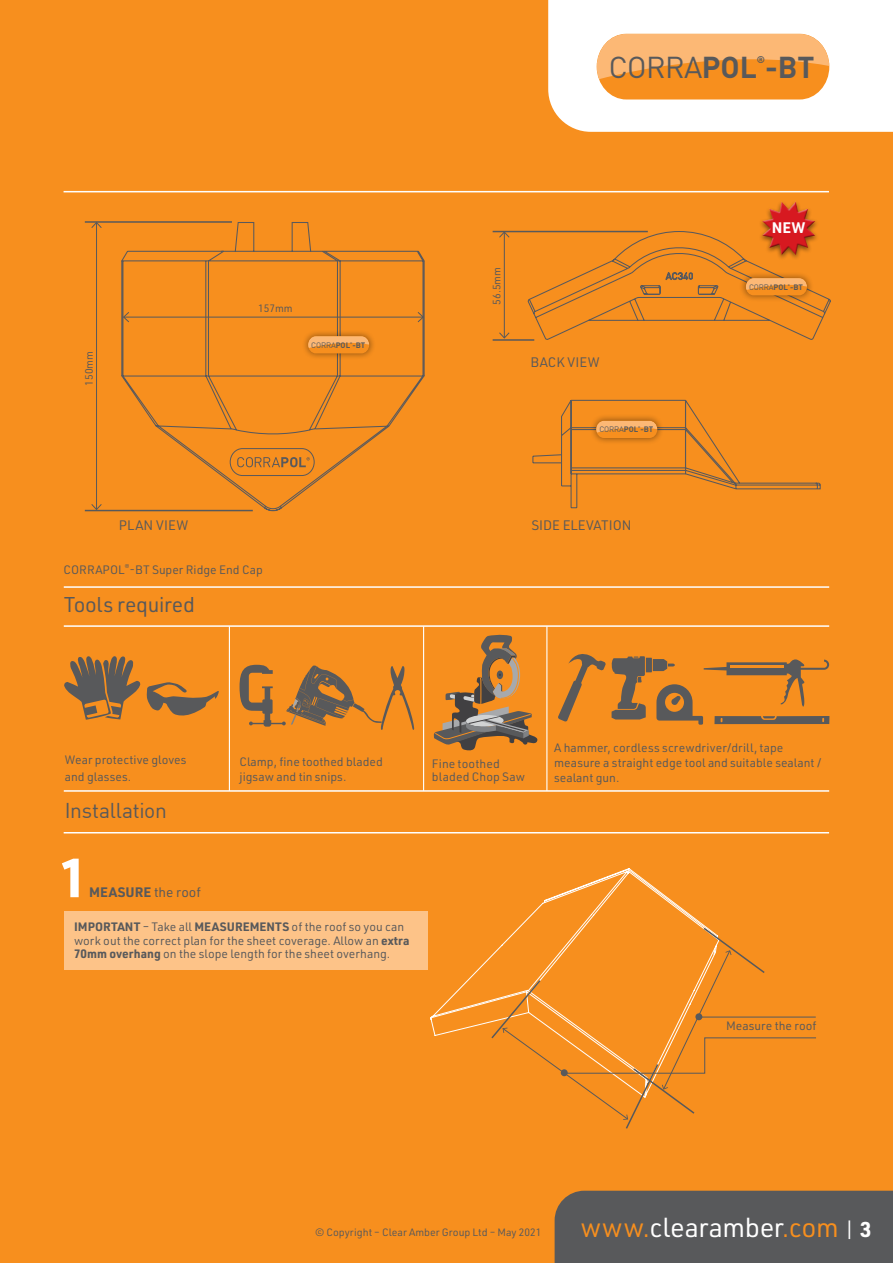
<style>
.page{position:relative;width:893px;height:1263px;background:#fff}
.page>*{position:absolute;margin:0;border:0;box-sizing:border-box;transform-origin:0 0}
.t1{font:700 54px "URWDIN";color:#fff}
.t2{font:700 29.85px "DIN";color:#58595b}
.t3{font:27px "URWDIN";letter-spacing:-.005em;color:#fff}
.t4{font:21px "URWDIN";letter-spacing:-.01em;color:#58595b}
.t5{font:21px "DIN";letter-spacing:-.015em;color:#58595b}
.t6{font:700 15px "URWDIN";color:#fff}
.t7{font:13.5px "URWDIN";letter-spacing:.02em;color:#58595b}
.t8{font:700 13.5px "URWDIN";letter-spacing:.005em;color:#58595b}
.t9{font:13.5px "URWDIN";color:#58595b}
.t10{font:12px/15px "URWDIN";color:#58595b}
.t11{font:10.5px "URWDIN";color:#58595b}
.t12{font:700 9.75px "DIN";color:#58595b}
.t13{font:700 7.8px "DIN";color:#58595b}
.t14{font:700 2.55px "DIN";color:#58595b}
.s1{font-weight:400}
.s2{font-weight:700}
.s3{color:#f78f1e}
.s4{font-size:21px}
.s5{font-weight:700;font-size:21px}
</style>
<div class="page">
<img style="left:0;top:0;width:893px;height:1263px">
<div style="left:301px;top:329px;width:75px;height:32px;background:#000;opacity:.5"></div>
<div style="left:308px;top:336px;width:61px;height:17px;background:#f78f1e;border-radius:8px"></div>
<svg style="left:308px;top:336px;width:61px;height:12px"></svg>
<svg style="left:527px;top:201px;width:304px;height:140px;background:#ec8722"></svg>
<svg style="left:532px;top:399px;width:289px;height:110px;background:#ed8c22"></svg>
<h2 class="t2" style="left:609px;top:47px;width:207px"><span class="s1">CORRA</span>POL -BT</h2>
<p class="t12" style="left:757px;top:53px;width:10px">®</p>
<p class="t11" style="left:82px;top:386px;width:36px;rotate:-90deg">150mm</p>
<p class="t11" style="left:258px;top:302px;width:36px">157mm</p>
<p class="t13" style="left:311px;top:340px;width:56px"><span class="s1">CORRA</span>POL -BT</p>
<p class="t14" style="left:350px;top:341px;width:4px">®</p>
<p class="t7" style="left:119px;top:516px;width:71px">PLAN VIEW</p>
<p class="t10" style="left:64px;top:562px;width:201px">CORRAPOL<sup>®</sup>-BT Super Ridge End Cap</p>
<h3 class="t4" style="left:64px;top:591px;width:133px">Tools required</h3>
<p class="t11" style="left:490px;top:305px;width:39px;rotate:-90deg">56.5mm</p>
<p class="t7" style="left:531px;top:353px;width:71px">BACK VIEW</p>
<p class="t13" style="left:599px;top:424px;width:56px"><span class="s1">CORRA</span>POL -BT</p>
<p class="t14" style="left:638px;top:426px;width:4px">®</p>
<p class="t9" style="left:531px;top:516px;width:102px">SIDE ELEVATION</p>
<p class="t6" style="left:772px;top:217px;width:35px">NEW</p>
<p class="t13" style="left:749px;top:282px;width:56px"><span class="s1">CORRA</span>POL -BT</p>
<p class="t14" style="left:788px;top:283px;width:4px">®</p>
<p class="t10" style="left:65px;top:751px;width:123px;line-height:16.5px">Wear protective gloves and glasses.</p>
<p class="t10" style="left:240px;top:754px;width:145px">Clamp, fine toothed bladed jigsaw and tin snips.</p>
<h3 class="t5" style="left:65px;top:797px;width:104px">Installation</h3>
<h1 class="t1" style="left:59px;top:841px;width:31px">1</h1>
<p class="t8" style="left:89px;top:883px;width:113px">MEASURE <span class="s1">the roof</span></p>
<p class="t10" style="left:74px;top:920px;width:337px;line-height:13.5px"><span class="s2">IMPORTANT</span> – Take all <span class="s2">MEASUREMENTS</span> of the roof so you can work out the correct plan for the sheet coverage. Allow an <span class="s2">extra<br>70mm overhang</span> on the slope length for the sheet overhang.</p>
<p class="t10" style="left:432px;top:757px;width:95px;line-height:13.5px">Fine toothed bladed Chop Saw</p>
<p class="t10" style="left:554px;top:740px;width:269px">A hammer, cordless screwdriver/drill, tape measure a straight edge tool and suitable sealant / sealant gun.</p>
<p class="t10" style="left:726px;top:1018px;width:92px">Measure the roof</p>
<p class="t11" style="left:316px;top:1226px;width:227px">© Copyright – Clear Amber Group Ltd – May 2021</p>
<h3 class="t3" style="left:580px;top:1209px;width:292px"><span class="s3">www.</span>clearamber<span class="s3">.com</span> <span class="s4">|</span> <span class="s5">3</span></h3>
</div>
